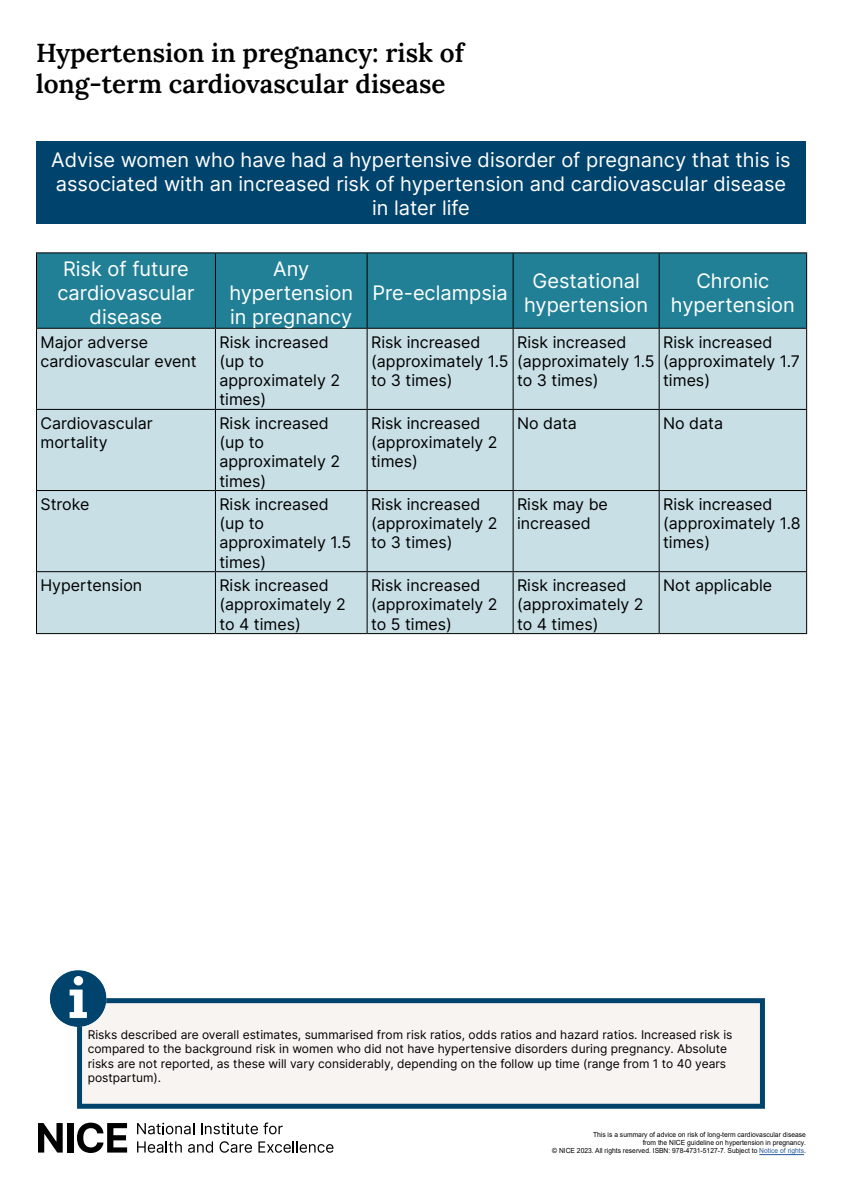
<style>
.page{position:relative;width:842px;height:1191px;background:#fff}
.page>*{position:absolute;margin:0;border:0;box-sizing:border-box;transform-origin:0 0}
.Main_title{font:600 26px/31.2px "Lora";color:#000}
.Box_subhead{font:20px/24px "Inter";color:#fff;text-align:center}
.Paragraph_Style_1{font:16px/19.2px "Inter";color:#000}
.infobox_text{font:12px/14.4px "Inter";color:#000}
.t1{font:7px/8.4px "Arial";color:#000;text-align:right;scale:.96 1}
.s1{color:#275b9b}
</style>
<div class="page">
<div style="left:36px;top:142px;width:770px;height:82px;background:#00436c"></div>
<div style="left:37px;top:253px;width:769px;height:75px;background:#228096"></div>
<div style="left:37px;top:329px;width:769px;height:304px;background:#c8dfe5"></div>
<hr style="left:36px;top:252px;width:179px;height:1px;background:#000">
<hr style="left:36px;top:253px;width:1px;height:75px;background:#000">
<hr style="left:215px;top:252px;width:152px;height:1px;background:#000">
<hr style="left:215px;top:253px;width:1px;height:75px;background:#000">
<hr style="left:367px;top:252px;width:146px;height:1px;background:#000">
<hr style="left:367px;top:253px;width:1px;height:75px;background:#000">
<hr style="left:513px;top:252px;width:146px;height:1px;background:#000">
<hr style="left:513px;top:253px;width:1px;height:75px;background:#000">
<hr style="left:659px;top:252px;width:148px;height:1px;background:#000">
<hr style="left:659px;top:253px;width:1px;height:75px;background:#000">
<hr style="left:806px;top:253px;width:1px;height:75px;background:#000">
<hr style="left:36px;top:328px;width:179px;height:1px;background:#000">
<hr style="left:36px;top:329px;width:1px;height:80px;background:#000">
<hr style="left:215px;top:328px;width:152px;height:1px;background:#000">
<hr style="left:215px;top:329px;width:1px;height:80px;background:#000">
<hr style="left:367px;top:328px;width:146px;height:1px;background:#000">
<hr style="left:367px;top:329px;width:1px;height:80px;background:#000">
<hr style="left:513px;top:328px;width:146px;height:1px;background:#000">
<hr style="left:513px;top:329px;width:1px;height:80px;background:#000">
<hr style="left:659px;top:328px;width:148px;height:1px;background:#000">
<hr style="left:659px;top:329px;width:1px;height:80px;background:#000">
<hr style="left:806px;top:329px;width:1px;height:80px;background:#000">
<hr style="left:36px;top:409px;width:179px;height:1px;background:#000">
<hr style="left:36px;top:410px;width:1px;height:80px;background:#000">
<hr style="left:215px;top:409px;width:152px;height:1px;background:#000">
<hr style="left:215px;top:410px;width:1px;height:80px;background:#000">
<hr style="left:367px;top:409px;width:146px;height:1px;background:#000">
<hr style="left:367px;top:410px;width:1px;height:80px;background:#000">
<hr style="left:513px;top:409px;width:146px;height:1px;background:#000">
<hr style="left:513px;top:410px;width:1px;height:80px;background:#000">
<hr style="left:659px;top:409px;width:148px;height:1px;background:#000">
<hr style="left:659px;top:410px;width:1px;height:80px;background:#000">
<hr style="left:806px;top:410px;width:1px;height:80px;background:#000">
<hr style="left:36px;top:490px;width:179px;height:1px;background:#000">
<hr style="left:36px;top:491px;width:1px;height:80px;background:#000">
<hr style="left:215px;top:490px;width:152px;height:1px;background:#000">
<hr style="left:215px;top:491px;width:1px;height:80px;background:#000">
<hr style="left:367px;top:490px;width:146px;height:1px;background:#000">
<hr style="left:367px;top:491px;width:1px;height:80px;background:#000">
<hr style="left:513px;top:490px;width:146px;height:1px;background:#000">
<hr style="left:513px;top:491px;width:1px;height:80px;background:#000">
<hr style="left:659px;top:490px;width:148px;height:1px;background:#000">
<hr style="left:659px;top:491px;width:1px;height:80px;background:#000">
<hr style="left:806px;top:491px;width:1px;height:80px;background:#000">
<hr style="left:36px;top:571px;width:179px;height:1px;background:#000">
<hr style="left:36px;top:572px;width:1px;height:61px;background:#000">
<hr style="left:215px;top:571px;width:152px;height:1px;background:#000">
<hr style="left:215px;top:572px;width:1px;height:61px;background:#000">
<hr style="left:367px;top:571px;width:146px;height:1px;background:#000">
<hr style="left:367px;top:572px;width:1px;height:61px;background:#000">
<hr style="left:513px;top:571px;width:146px;height:1px;background:#000">
<hr style="left:513px;top:572px;width:1px;height:61px;background:#000">
<hr style="left:659px;top:571px;width:148px;height:1px;background:#000">
<hr style="left:659px;top:572px;width:1px;height:61px;background:#000">
<hr style="left:806px;top:572px;width:1px;height:61px;background:#000">
<hr style="left:36px;top:633px;width:179px;height:1px;background:#000">
<hr style="left:215px;top:633px;width:152px;height:1px;background:#000">
<hr style="left:367px;top:633px;width:146px;height:1px;background:#000">
<hr style="left:513px;top:633px;width:146px;height:1px;background:#000">
<hr style="left:659px;top:633px;width:148px;height:1px;background:#000">
<div style="left:80px;top:1000px;width:682px;height:106px;background:#f7f4f1"></div>
<div style="left:77px;top:998px;width:688px;height:110px;border:5px solid #00436c"></div>
<svg style="left:38px;top:1123px;width:25px;height:29px"></svg>
<div style="left:67px;top:1123px;width:6px;height:29px;background:#000"></div>
<svg style="left:77px;top:1122px;width:50px;height:31px"></svg>
<svg style="left:137px;top:1122px;width:57px;height:12px"></svg>
<svg style="left:201px;top:1122px;width:82px;height:12px"></svg>
<svg style="left:137px;top:1141px;width:45px;height:11px"></svg>
<svg style="left:188px;top:1141px;width:25px;height:11px"></svg>
<svg style="left:220px;top:1141px;width:32px;height:11px"></svg>
<svg style="left:258px;top:1141px;width:75px;height:11px"></svg>
<img style="left:49px;top:970px;width:69px;height:59px">
<hr style="left:759px;top:1154px;width:45px;height:1px;background:#275b9b">
<p class="Main_title" style="left:36px;top:36px;width:429px">Hypertension in pregnancy: risk of long‑term cardiovascular disease</p>
<p class="Box_subhead" style="left:51px;top:147px;width:741px">Advise women who have had a hypertensive disorder of pregnancy that this is associated with an increased risk of hypertension and cardiovascular disease in later life</p>
<p class="Box_subhead" style="left:57px;top:256px;width:139px">Risk of future cardiovascular disease</p>
<p class="Box_subhead" style="left:229px;top:256px;width:125px">Any hypertension in pregnancy</p>
<p class="Box_subhead" style="left:372px;top:280px;width:137px">Pre-eclampsia</p>
<p class="Box_subhead" style="left:524px;top:268px;width:125px">Gestational hypertension</p>
<p class="Box_subhead" style="left:671px;top:268px;width:125px">Chronic hypertension</p>
<p class="Paragraph_Style_1" style="left:40px;top:332px;width:158px">Major adverse cardiovascular event</p>
<p class="Paragraph_Style_1" style="left:219px;top:332px;width:122px">Risk increased (up to approximately 2 times)</p>
<p class="Paragraph_Style_1" style="left:371px;top:332px;width:139px">Risk increased (approximately 1.5 to 3 times)</p>
<p class="Paragraph_Style_1" style="left:517px;top:332px;width:139px">Risk increased (approximately 1.5 to 3 times)</p>
<p class="Paragraph_Style_1" style="left:663px;top:332px;width:138px">Risk increased (approximately 1.7 times)</p>
<p class="Paragraph_Style_1" style="left:40px;top:413px;width:114px">Cardiovascular mortality</p>
<p class="Paragraph_Style_1" style="left:219px;top:413px;width:122px">Risk increased (up to approximately 2 times)</p>
<p class="Paragraph_Style_1" style="left:371px;top:413px;width:128px">Risk increased (approximately 2 times)</p>
<p class="Paragraph_Style_1" style="left:517px;top:413px;width:61px">No data</p>
<p class="Paragraph_Style_1" style="left:663px;top:413px;width:61px">No data</p>
<p class="Paragraph_Style_1" style="left:40px;top:494px;width:50px">Stroke</p>
<p class="Paragraph_Style_1" style="left:219px;top:494px;width:133px">Risk increased (up to approximately 1.5 times)</p>
<p class="Paragraph_Style_1" style="left:371px;top:494px;width:128px">Risk increased (approximately 2 to 3 times)</p>
<p class="Paragraph_Style_1" style="left:517px;top:494px;width:92px">Risk may be increased</p>
<p class="Paragraph_Style_1" style="left:663px;top:494px;width:139px">Risk increased (approximately 1.8 times)</p>
<p class="Paragraph_Style_1" style="left:40px;top:575px;width:103px">Hypertension</p>
<p class="Paragraph_Style_1" style="left:219px;top:575px;width:128px">Risk increased (approximately 2 to 4 times)</p>
<p class="Paragraph_Style_1" style="left:371px;top:575px;width:128px">Risk increased (approximately 2 to 5 times)</p>
<p class="Paragraph_Style_1" style="left:517px;top:575px;width:128px">Risk increased (approximately 2 to 4 times)</p>
<p class="Paragraph_Style_1" style="left:663px;top:575px;width:111px">Not applicable</p>
<p class="infobox_text" style="left:88px;top:1027px;width:646px">Risks described are overall estimates, summarised from risk ratios, odds ratios and hazard ratios. Increased risk is compared to the background risk in women who did not have hypertensive disorders during pregnancy. Absolute risks are not reported, as these will vary considerably, depending on the follow up time (range from 1 to 40 years postpartum).</p>
<p class="t1" style="left:552px;top:1129px;width:266px">This is a summary of advice on risk of long-term cardiovascular disease<br>from the NICE guideline on hypertension in pregnancy.<br>© NICE 2023. All rights reserved. ISBN: 978-4731-5127-7. Subject to <span class="s1">Notice of rights</span>.</p>
</div>
